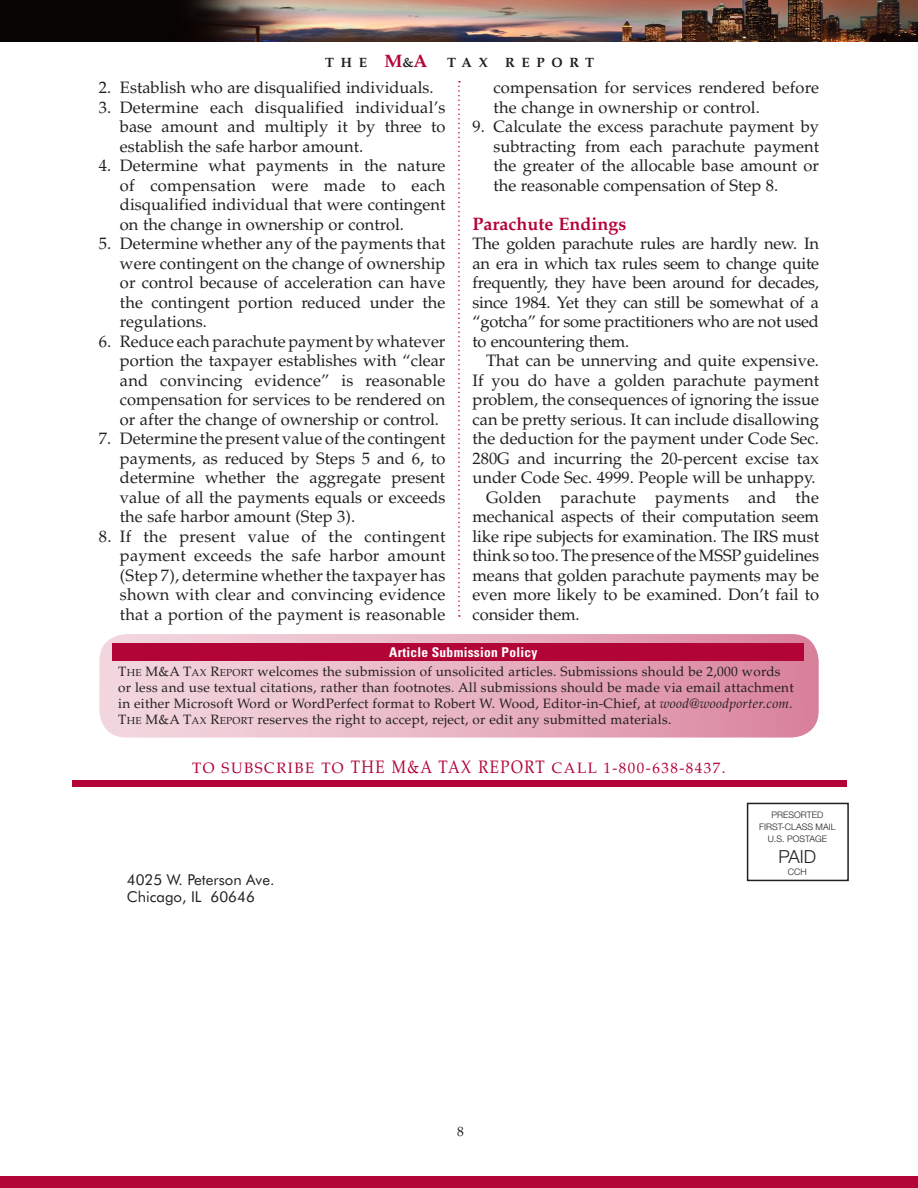
<style>
.page{position:relative;width:918px;height:1188px;background:#fff}
.page>*{position:absolute;margin:0;border:0;box-sizing:border-box;transform-origin:0 0}
.t1{font:18px "Palatino";color:#b30437;scale:.83 1}
.H2_A{font:700 18px "Palatino";color:#b30437}
.t2{font:300 18px "Helvetica Neue";color:#231f20}
.Bullet_A_i{font:16.5px/19.5px "Palatino";color:#231f20;text-align:justify}
.Body_A{font:16.5px/19.5px "Palatino";letter-spacing:-.005em;color:#231f20;text-align:justify}
.Body_A_f{font:16.5px/19.5px "Palatino";letter-spacing:-.015em;color:#231f20;text-align:justify}
.BODY_A{font:15px "Futura BT";color:#231f20}
.t3{font:15px "Palatino";letter-spacing:.1em;color:#b30437}
.t4{font:13.5px/16.2px "Palatino";letter-spacing:.02em;color:#231f20}
.t5{font:700 condensed 13.5px "Univers";letter-spacing:.02em;color:#fff}
.t6{font:700 13.5px "Palatino";color:#231f20}
.t7{font:300 9px "Helvetica Neue";color:#231f20}
.s1{font-size:18px;color:#b30437}
.s2{font-style:inherit}
.s3{font-size:10.2px}
.s4{font-style:italic}
.s5{font-size:15px}
</style>
<div class="page">
<div style="left:72px;top:780px;width:774px;height:6px;background:#b30437"></div>
<div style="left:0;top:1177px;width:918px;height:11px;background:#b30437"></div>
<img style="left:0;top:0;width:918px;height:42px">
<div style="left:99px;top:634px;width:720px;height:104px;background:linear-gradient(to right,#f4dde4,#da869e);border-radius:27px"></div>
<div style="left:112px;top:643px;width:692px;height:18px;background:#b30437"></div>
<svg style="left:458px;top:81px;width:2px;height:536px"></svg>
<div style="left:747px;top:803px;width:102px;height:78px;border:2px solid #231f20"></div>
<p class="t6" style="left:325px;top:55px;width:30px">T he</p>
<p class="t6" style="left:384px;top:55px;width:105px"><span class="s1">M</span>&amp;<span class="s1">A</span> Ta x</p>
<p class="t6" style="left:505px;top:55px;width:32px">R eport</p>
<p class="Bullet_A_i" style="left:99px;top:78px;width:336px">2. Establish who are disqualified individuals.</p>
<p class="Bullet_A_i" style="left:120px;top:97px;width:327px;text-indent:-21px">3. Determine each disqualified individual’s base amount and multiply it by three to establish the safe harbor amount.</p>
<p class="Bullet_A_i" style="left:120px;top:156px;width:327px;text-indent:-21px">4. Determine what payments in the nature of compensation were made to each disqualified individual that were contingent on the change in ownership or control.</p>
<p class="Bullet_A_i" style="left:120px;top:234px;width:327px;text-indent:-21px">5. Determine whether any of the payments that were contingent on the change of ownership or control because of acceleration can have the contingent portion reduced under the regulations.</p>
<p class="Bullet_A_i" style="left:120px;top:331px;width:327px;text-indent:-21px">6. Reduce each parachute payment by whatever portion the taxpayer establishes with “clear and convincing evidence” is reasonable compensation for services to be rendered on or after the change of ownership or control.</p>
<p class="Bullet_A_i" style="left:120px;top:429px;width:327px;text-indent:-21px">7. Determine the present value of the contingent payments, as reduced by Steps 5 and 6, to determine whether the aggregate present value of all the payments equals or exceeds the safe harbor amount (Step 3).</p>
<p class="Bullet_A_i" style="left:120px;top:526px;width:327px;text-indent:-21px">8. If the present value of the contingent payment exceeds the safe harbor amount (Step 7), determine whether the taxpayer has shown with clear and convincing evidence that a portion of the payment is reasonable</p>
<p class="Bullet_A_i" style="left:494px;top:78px;width:327px">compensation for services rendered before the change in ownership or control.</p>
<p class="Bullet_A_i" style="left:494px;top:117px;width:327px;text-indent:-21px">9. Calculate the excess parachute payment by subtracting from each parachute payment the greater of the allocable base amount or the reasonable compensation of Step 8.</p>
<p class="H2_A" style="left:472px;top:213px;width:155px">Parachute Endings</p>
<p class="Body_A_f" style="left:472px;top:234px;width:348px">The golden parachute rules are hardly new. In an era in which tax rules seem to change quite frequently, they have been around for decades, since 1984. Yet they can still be somewhat of a “gotcha” for some practitioners who are not used to encountering them.</p>
<p class="Body_A" style="left:472px;top:351px;width:348px;text-indent:14px">That can be unnerving and quite expensive.<br>If you do have a golden parachute payment problem, the consequences of ignoring the issue can be pretty serious. It can include disallowing the deduction for the payment under Code Sec.<br>280G and incurring the 20-percent excise tax under Code Sec. 4999. People will be unhappy.</p>
<p class="Body_A" style="left:472px;top:487px;width:348px;text-indent:14px">Golden parachute payments and the mechanical aspects of their computation seem like ripe subjects for examination. The IRS must think so too. The presence of the MSSP guidelines means that golden parachute payments may be even more likely to be examined. Don’t fail to consider them.</p>
<p class="t5" style="left:389px;top:644px;width:150px">Article Submission Policy</p>
<p class="t4" style="left:118px;top:663px;width:677px"><span class="s2">T</span><span class="s3">HE</span> <span class="s2">M&amp;A T</span><span class="s3">AX</span> <span class="s2">R</span><span class="s3">EPORT</span> welcomes the submission of unsolicited articles. Submissions should be 2,000 words or less and use textual citations, rather than footnotes. All submissions should be made via email attachment in either Microsoft Word or WordPerfect format to Robert W. Wood, Editor-in-Chief, at <span class="s4">wood@woodporter.com.<br></span><span class="s2">T</span><span class="s3">HE</span> <span class="s2">M&amp;A T</span><span class="s3">AX</span> <span class="s2">R</span><span class="s3">EPORT</span> reserves the right to accept, reject, or edit any submitted materials.</p>
<p class="t3" style="left:192px;top:759px;width:41px">To subscribe</p>
<p class="t1" style="left:321px;top:757px;width:156px"><span class="s5">to</span> The m&amp;a tax</p>
<p class="t1" style="left:478px;top:757px;width:15px">report</p>
<p class="t3" style="left:552px;top:759px;width:13px">call</p>
<p class="t3" style="left:603px;top:759px;width:124px">1-800-638-8437.</p>
<p class="BODY_A" style="left:127px;top:871px;width:149px">4025 W. Peterson Ave.</p>
<p class="BODY_A" style="left:127px;top:887px;width:129px">Chicago, IL 60646</p>
<p class="t7" style="left:772px;top:809px;width:53px">PRESORTED</p>
<p class="t7" style="left:759px;top:821px;width:78px">FIRST-CLASS MAIL</p>
<p class="t7" style="left:768px;top:833px;width:61px">U.S. POSTAGE</p>
<p class="t2" style="left:779px;top:845px;width:39px">PAID</p>
<p class="t7" style="left:788px;top:866px;width:21px">CCH</p>
<p class="t4" style="left:457px;top:1124px;width:8px">8</p>
</div>
